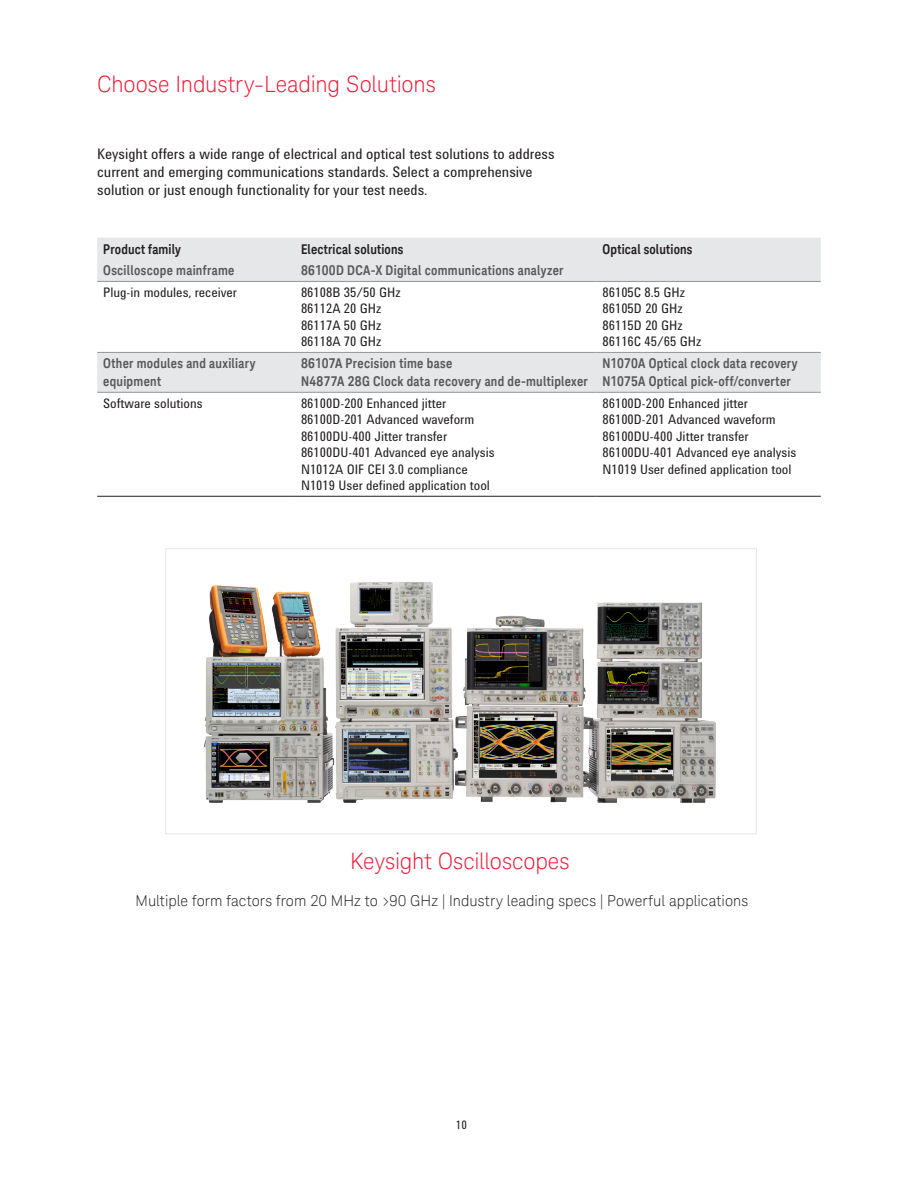
<style>
.page{position:relative;width:918px;height:1188px;background:#fff}
.page>*{position:absolute;margin:0;border:0;box-sizing:border-box;transform-origin:0 0}
.K_Heading_1{font:300 22.5px "Keysight Sans";letter-spacing:-.005em;color:#ed1a36}
.Body_Text{font:15px/18px "Agilent Condensed CFF";color:#231f20}
.K_Heading_3{font:300 15px "Keysight Sans";letter-spacing:.005em;color:#231f20}
.Table_Text{font:13.5px/16.5px "Agilent Condensed CFF";color:#231f20}
.K_Table_Heading_2{font:700 13.5px/18px "Keysight Sans Condensed";letter-spacing:.02em;color:#57585a}
.K_Table_Heading_1{font:700 13.5px "Keysight Sans Condensed";letter-spacing:.01em;color:#231f20}
.t1{font:12px "Agilent Condensed CFF";color:#231f20}
</style>
<div class="page">
<svg style="left:97px;top:238px;width:724px;height:154px;fill:#e6e7e9"></svg>
<hr style="left:97px;top:281px;width:198px;height:1px;background:#939598">
<hr style="left:295px;top:281px;width:302px;height:1px;background:#939598">
<hr style="left:597px;top:281px;width:224px;height:1px;background:#939598">
<hr style="left:97px;top:352px;width:198px;height:1px;background:#939598">
<hr style="left:295px;top:352px;width:302px;height:1px;background:#939598">
<hr style="left:597px;top:352px;width:224px;height:1px;background:#939598">
<hr style="left:97px;top:392px;width:198px;height:1px;background:#939598">
<hr style="left:295px;top:392px;width:302px;height:1px;background:#939598">
<hr style="left:597px;top:392px;width:224px;height:1px;background:#939598">
<hr style="left:97px;top:496px;width:198px;height:1px;background:#231f20">
<hr style="left:295px;top:496px;width:302px;height:1px;background:#231f20">
<hr style="left:597px;top:496px;width:224px;height:1px;background:#231f20">
<img style="left:204px;top:581px;width:512px;height:222px">
<div style="left:165px;top:548px;width:592px;height:286px;border:1px solid #e6e7e9"></div>
<p class="K_Heading_1" style="left:97px;top:71px;width:340px">Choose Industry-Leading Solutions</p>
<p class="Body_Text" style="left:97px;top:145px;width:459px">Keysight offers a wide range of electrical and optical test solutions to address current and emerging communications standards. Select a comprehensive solution or just enough functionality for your test needs.</p>
<p class="K_Table_Heading_1" style="left:103px;top:241px;width:79px">Product family</p>
<p class="K_Table_Heading_1" style="left:301px;top:241px;width:104px">Electrical solutions</p>
<p class="K_Table_Heading_1" style="left:603px;top:241px;width:91px">Optical solutions</p>
<p class="K_Table_Heading_2" style="left:103px;top:262px;width:133px">Oscilloscope mainframe</p>
<p class="K_Table_Heading_2" style="left:301px;top:262px;width:264px">86100D DCA-X Digital communications analyzer</p>
<p class="Table_Text" style="left:103px;top:283px;width:135px">Plug-in modules, receiver</p>
<p class="Table_Text" style="left:301px;top:283px;width:101px">86108B 35/50 GHz<br>86112A 20 GHz<br>86117A 50 GHz<br>86118A 70 GHz</p>
<p class="Table_Text" style="left:603px;top:283px;width:100px">86105C 8.5 GHz<br>86105D 20 GHz<br>86115D 20 GHz<br>86116C 45/65 GHz</p>
<p class="K_Table_Heading_2" style="left:103px;top:354px;width:154px">Other modules and auxiliary equipment</p>
<p class="K_Table_Heading_2" style="left:301px;top:354px;width:153px">86107A Precision time base</p>
<p class="K_Table_Heading_2" style="left:603px;top:354px;width:197px">N1070A Optical clock data recovery</p>
<p class="K_Table_Heading_2" style="left:603px;top:372px;width:190px">N1075A Optical pick-off/converter</p>
<p class="K_Table_Heading_2" style="left:301px;top:372px;width:288px">N4877A 28G Clock data recovery and de-multiplexer</p>
<p class="Table_Text" style="left:103px;top:394px;width:101px">Software solutions</p>
<p class="Table_Text" style="left:301px;top:394px;width:195px">86100D-200 Enhanced jitter<br>86100D-201 Advanced waveform<br>86100DU-400 Jitter transfer<br>86100DU-401 Advanced eye analysis<br>N1012A OIF CEI 3.0 compliance<br>N1019 User defined application tool</p>
<p class="Table_Text" style="left:603px;top:394px;width:195px">86100D-200 Enhanced jitter<br>86100D-201 Advanced waveform<br>86100DU-400 Jitter transfer<br>86100DU-401 Advanced eye analysis<br>N1019 User defined application tool</p>
<p class="K_Heading_1" style="left:350px;top:848px;width:221px">Keysight Oscilloscopes</p>
<p class="K_Heading_3" style="left:136px;top:891px;width:614px">Multiple form factors from 20 MHz to &gt;90 GHz | Industry leading specs | Powerful applications</p>
<p class="t1" style="left:456px;top:1115px;width:13px">10</p>
</div>
